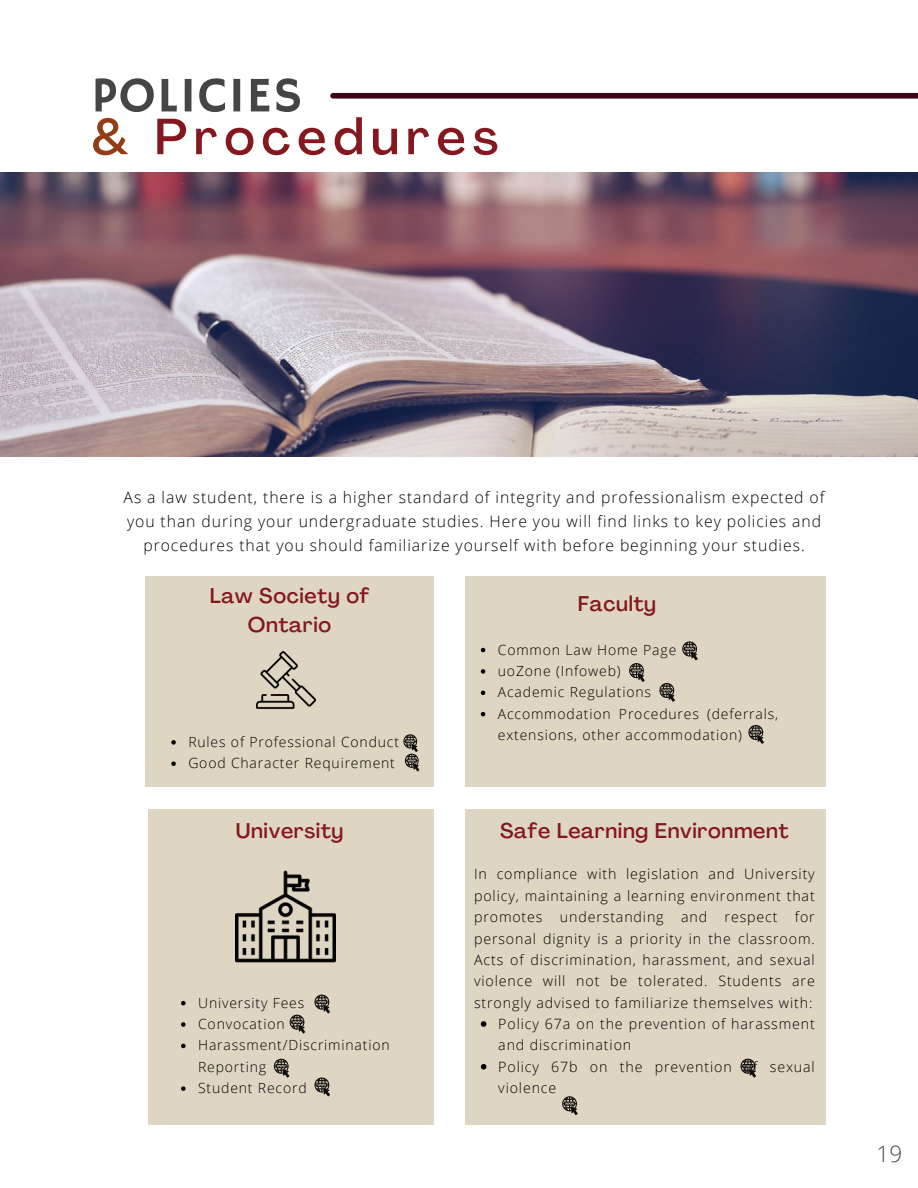
<style>
.page{position:relative;width:918px;height:1188px;background:#fff}
.page>*{position:absolute;margin:0;border:0;box-sizing:border-box;transform-origin:0 0}
.t1{font:500 50.1px "Agrandir";letter-spacing:.135em;color:#84181e}
.t2{font:50.1px "Hammersmith One";letter-spacing:.03em;color:#464544}
.t3{font:300 22.5px "Open Sans";color:#464544}
.t4{font:500 21px/29.2px "Agrandir";letter-spacing:.03em;color:#84181e;text-align:center}
.t5{font:300 15.75px/24px "Open Sans";letter-spacing:.06em;color:#000;text-align:center}
.t6{font:300 14.25px/21.3px "Open Sans";letter-spacing:.06em;color:#000}
.t7{font:300 13.95px/21.3px "Open Sans";letter-spacing:.06em;color:#000}
.s1{color:#923d14}
</style>
<div class="page">
<img style="left:0;top:173px;width:918px;height:283px">
<div style="left:146px;top:576px;width:288px;height:211px;background:#dbd3bc"></div>
<div style="left:465px;top:576px;width:361px;height:211px;background:#dbd3bc"></div>
<div style="left:149px;top:810px;width:285px;height:315px;background:#dbd3bc"></div>
<div style="left:465px;top:810px;width:361px;height:315px;background:#dbd3bc"></div>
<svg style="left:481px;top:1021px;width:5px;height:6px"></svg>
<svg style="left:481px;top:1064px;width:5px;height:6px"></svg>
<svg style="left:403px;top:734px;width:16px;height:38px"></svg>
<svg style="left:481px;top:648px;width:4px;height:4px"></svg>
<svg style="left:481px;top:669px;width:4px;height:5px"></svg>
<svg style="left:481px;top:691px;width:4px;height:4px"></svg>
<svg style="left:481px;top:712px;width:4px;height:4px"></svg>
<svg style="left:682px;top:641px;width:16px;height:20px"></svg>
<svg style="left:629px;top:663px;width:16px;height:19px"></svg>
<svg style="left:659px;top:683px;width:16px;height:19px"></svg>
<svg style="left:740px;top:1059px;width:16px;height:19px"></svg>
<svg style="left:562px;top:1096px;width:16px;height:19px"></svg>
<div style="left:333px;top:93px;width:585px;height:6px;background:#3c0514"></div>
<img style="left:236px;top:870px;width:100px;height:93px">
<img style="left:257px;top:651px;width:58px;height:58px">
<svg style="left:171px;top:740px;width:5px;height:5px"></svg>
<svg style="left:171px;top:761px;width:5px;height:5px"></svg>
<svg style="left:181px;top:1001px;width:5px;height:4px"></svg>
<svg style="left:181px;top:1022px;width:5px;height:5px"></svg>
<svg style="left:181px;top:1044px;width:5px;height:4px"></svg>
<svg style="left:181px;top:1086px;width:5px;height:5px"></svg>
<svg style="left:748px;top:725px;width:16px;height:19px"></svg>
<svg style="left:314px;top:995px;width:16px;height:19px"></svg>
<svg style="left:290px;top:1015px;width:15px;height:19px"></svg>
<svg style="left:274px;top:1059px;width:16px;height:19px"></svg>
<svg style="left:314px;top:1077px;width:16px;height:20px"></svg>
<p class="t2" style="left:92px;top:66px;width:212px">POLICIES</p>
<p class="t1" style="left:92px;top:117px;width:408px"><span class="s1">&amp;</span> Procedures</p>
<p class="t5" style="left:124px;top:485px;width:702px">As a law student, there is a higher standard of integrity and professionalism expected of you than during your undergraduate studies. Here you will find links to key policies and procedures that you should familiarize yourself with before beginning your studies.</p>
<p class="t4" style="left:210px;top:583px;width:161px">Law Society of<br>Ontario</p>
<p class="t4" style="left:578px;top:591px;width:80px">Faculty</p>
<p class="t7" style="left:188px;top:731px;width:212px">Rules of Professional Conduct</p>
<p class="t7" style="left:188px;top:752px;width:208px">Good Character Requirement</p>
<p class="t4" style="left:236px;top:818px;width:109px">University</p>
<p class="t7" style="left:198px;top:992px;width:108px">University Fees</p>
<p class="t7" style="left:198px;top:1013px;width:88px">Convocation</p>
<p class="t7" style="left:198px;top:1034px;width:193px">Harassment/Discrimination<br>Reporting</p>
<p class="t7" style="left:198px;top:1077px;width:110px">Student Record</p>
<p class="t7" style="left:498px;top:638px;width:180px">Common Law Home Page</p>
<p class="t7" style="left:498px;top:660px;width:124px">uoZone (Infoweb)</p>
<p class="t7" style="left:498px;top:681px;width:155px">Academic Regulations</p>
<p class="t7" style="left:498px;top:703px;width:282px">Accommodation Procedures (deferrals, extensions, other accommodation)</p>
<p class="t4" style="left:500px;top:818px;width:290px">Safe Learning Environment</p>
<p class="t6" style="left:474px;top:863px;width:342px;text-align:justify">In compliance with legislation and University policy, maintaining a learning environment that promotes understanding and respect for personal dignity is a priority in the classroom.<br>Acts of discrimination, harassment, and sexual violence will not be tolerated. Students are strongly advised to familiarize themselves with:</p>
<p class="t6" style="left:498px;top:1013px;width:318px">Policy 67a on the prevention of harassment and discrimination</p>
<p class="t6" style="left:498px;top:1056px;width:318px">Policy 67b on the prevention of sexual violence</p>
<p class="t3" style="left:877px;top:1138px;width:27px">19</p>
</div>
